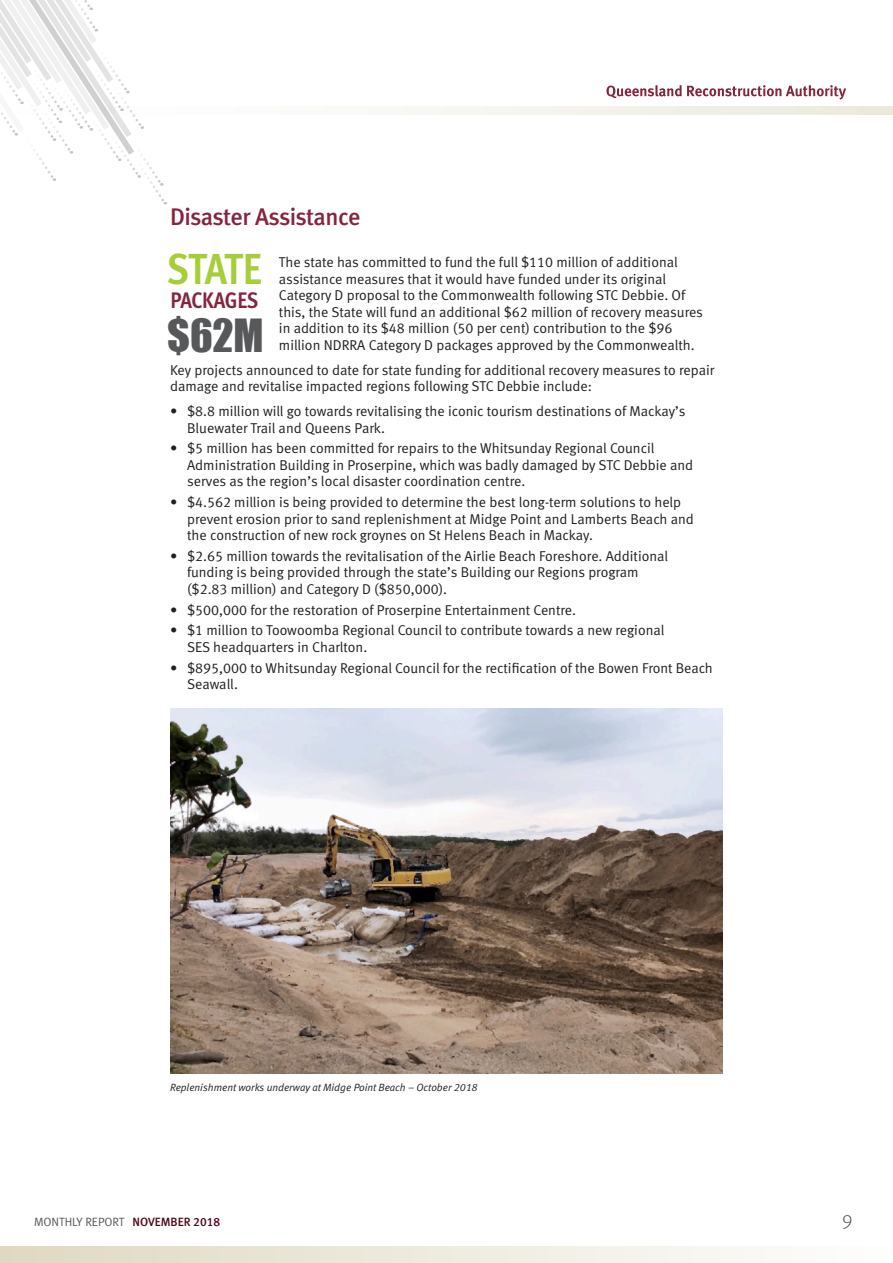
<style>
.page{position:relative;width:893px;height:1263px;background:#fff}
.page>*{position:absolute;margin:0;border:0;box-sizing:border-box;transform-origin:0 0}
.b1{font:43.5px "Meta Cond Bold LF";letter-spacing:-.04em;color:#a6ce39}
.b1-2{font:42px "Impact";color:#57585a}
.t1{font:24px "Meta Medium LF";letter-spacing:-.03em;color:#85253e}
.b1-3{font:22.5px "Meta Cond Bold LF";letter-spacing:-.02em;color:#85253e}
.t2{font:19.5px "Meta Light LF";color:#57585a}
.b1-4{font:14.25px/16.5px "Meta Normal LF";color:#231f20}
.t3{font:12px "Meta Normal LF";color:#57585a}
.t4{font:italic 10.5px "Meta Normal LF";color:#231f20}
.s1{font-family:"Meta Medium LF";color:#4e0719}
</style>
<div class="page">
<img style="left:170px;top:708px;width:553px;height:366px">
<svg style="left:374px;top:106px;width:519px;height:9px;fill:#f3f1e9"></svg>
<div style="left:0;top:1246px;width:893px;height:17px;background:linear-gradient(to right,#dfd9c2,#fefefd)"></div>
<svg style="left:0;top:0;width:167px;height:205px"></svg>
<svg style="left:606px;top:85px;width:240px;height:15px"></svg>
<h2 class="t1" style="left:170px;top:203px;width:192px">Disaster Assistance</h2>
<p class="b1" style="left:167px;top:244px;width:96px">STATE</p>
<p class="b1-3" style="left:170px;top:287px;width:90px">PACKAGES</p>
<p class="b1-4" style="left:279px;top:254px;width:426px">The state has committed to fund the full $110 million of additional assistance measures that it would have funded under its original Category D proposal to the Commonwealth following STC Debbie. Of this, the State will fund an additional $62 million of recovery measures in addition to its $48 million (50 per cent) contribution to the $96 million NDRRA Category D packages approved by the Commonwealth.</p>
<p class="b1-4" style="left:170px;top:361px;width:546px">Key projects announced to date for state funding for additional recovery measures to repair damage and revitalise impacted regions following STC Debbie include:</p>
<p class="b1-4" style="left:187px;top:403px;width:500px;text-indent:-17px">• $8.8 million will go towards revitalising the iconic tourism destinations of Mackay’s<br>Bluewater Trail and Queens Park.</p>
<p class="b1-4" style="left:187px;top:440px;width:508px;text-indent:-17px">• $5 million has been committed for repairs to the Whitsunday Regional Council<br>Administration Building in Proserpine, which was badly damaged by STC Debbie and serves as the region’s local disaster coordination centre.</p>
<p class="b1-4" style="left:187px;top:494px;width:508px;text-indent:-17px">• $4.562 million is being provided to determine the best long-term solutions to help prevent erosion prior to sand replenishment at Midge Point and Lamberts Beach and the construction of new rock groynes on St Helens Beach in Mackay.</p>
<p class="b1-4" style="left:187px;top:548px;width:483px;text-indent:-17px">• $2.65 million towards the revitalisation of the Airlie Beach Foreshore. Additional funding is being provided through the state’s Building our Regions program ($2.83 million) and Category D ($850,000).</p>
<p class="b1-4" style="left:170px;top:601px;width:407px">• $500,000 for the restoration of Proserpine Entertainment Centre.</p>
<p class="b1-4" style="left:187px;top:622px;width:479px;text-indent:-17px">• $1 million to Toowoomba Regional Council to contribute towards a new regional<br>SES headquarters in Charlton.</p>
<p class="b1-4" style="left:187px;top:659px;width:527px;text-indent:-17px">• $895,000 to Whitsunday Regional Council for the rectification of the Bowen Front Beach<br>Seawall.</p>
<p class="b1-2" style="left:167px;top:303px;width:98px">$62M</p>
<p class="t4" style="left:170px;top:1081px;width:309px">Replenishment works underway at Midge Point Beach – October 2018</p>
<p class="t3" style="left:34px;top:1214px;width:188px">MONTHLY REPORT <span class="s1">NOVEMBER 2018</span></p>
<h3 class="t2" style="left:842px;top:1210px;width:12px">9</h3>
</div>
